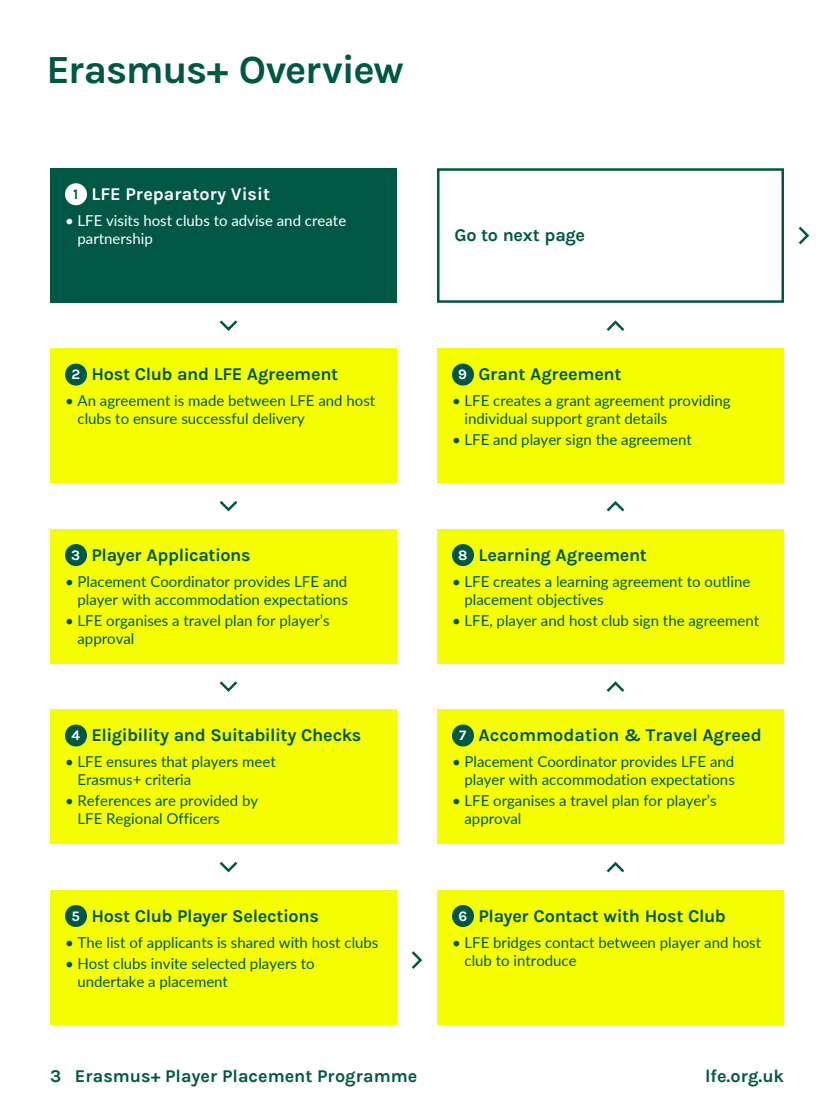
<style>
.page{position:relative;width:834px;height:1112px;background:#fff}
.page>*{position:absolute;margin:0;border:0;box-sizing:border-box;transform-origin:0 0}
.Page_Header{font:700 40px "Karla";letter-spacing:-.03em;color:#005743}
.t1{font:700 18px "Karla";letter-spacing:-.015em;color:#005743}
.t2{font:700 18px "Karla";color:#fff}
.t3{font:15px/18px "Lato";color:#005743}
.t4{font:15px/18px "Lato";color:#fff}
.t5{font:700 14.5px "Karla";color:#fff}
.t6{font:700 14.5px "Karla";color:#005743}
</style>
<div class="page">
<div style="left:50px;top:168px;width:347px;height:135px;background:#005743"></div>
<div style="left:65px;top:183px;width:22px;height:22px;background:#fff;border-radius:50%"></div>
<div style="left:50px;top:349px;width:347px;height:134px;background:#f5ff00"></div>
<div style="left:65px;top:364px;width:22px;height:22px;background:#005743;border-radius:50%"></div>
<div style="left:437px;top:349px;width:347px;height:134px;background:#f5ff00"></div>
<div style="left:452px;top:364px;width:22px;height:22px;background:#005743;border-radius:50%"></div>
<div style="left:50px;top:529px;width:347px;height:135px;background:#f5ff00"></div>
<div style="left:65px;top:544px;width:22px;height:22px;background:#005743;border-radius:50%"></div>
<div style="left:437px;top:529px;width:347px;height:135px;background:#f5ff00"></div>
<div style="left:452px;top:544px;width:22px;height:22px;background:#005743;border-radius:50%"></div>
<div style="left:50px;top:710px;width:347px;height:134px;background:#f5ff00"></div>
<div style="left:65px;top:725px;width:22px;height:22px;background:#005743;border-radius:50%"></div>
<div style="left:437px;top:710px;width:347px;height:134px;background:#f5ff00"></div>
<div style="left:452px;top:725px;width:22px;height:22px;background:#005743;border-radius:50%"></div>
<div style="left:50px;top:890px;width:347px;height:135px;background:#f5ff00"></div>
<div style="left:65px;top:905px;width:22px;height:22px;background:#005743;border-radius:50%"></div>
<div style="left:437px;top:890px;width:347px;height:135px;background:#f5ff00"></div>
<div style="left:452px;top:905px;width:22px;height:22px;background:#005743;border-radius:50%"></div>
<div style="left:437px;top:168px;width:347px;height:135px;border:2px solid #005743"></div>
<svg style="left:219px;top:320px;width:19px;height:11px"></svg>
<svg style="left:606px;top:861px;width:19px;height:12px"></svg>
<svg style="left:219px;top:501px;width:19px;height:11px"></svg>
<svg style="left:606px;top:681px;width:19px;height:11px"></svg>
<svg style="left:219px;top:681px;width:19px;height:11px"></svg>
<svg style="left:606px;top:501px;width:19px;height:11px"></svg>
<svg style="left:219px;top:861px;width:19px;height:12px"></svg>
<svg style="left:606px;top:320px;width:19px;height:11px"></svg>
<svg style="left:411px;top:951px;width:12px;height:18px"></svg>
<svg style="left:798px;top:226px;width:12px;height:19px"></svg>
<p class="Page_Header" style="left:46px;top:46px;width:359px">Erasmus+ Overview</p>
<p class="t6" style="left:73px;top:186px;width:7px">1</p>
<p class="t2" style="left:92px;top:184px;width:180px">LFE Preparatory Visit</p>
<p class="t4" style="left:78px;top:211px;width:270px;text-indent:-13px">• LFE visits host clubs to advise and create partnership</p>
<p class="t5" style="left:71px;top:366px;width:10px">2</p>
<p class="t1" style="left:92px;top:364px;width:248px">Host Club and LFE Agreement</p>
<p class="t3" style="left:78px;top:391px;width:299px;text-indent:-13px">• An agreement is made between LFE and host clubs to ensure successful delivery</p>
<p class="t5" style="left:71px;top:546px;width:11px">3</p>
<p class="t1" style="left:92px;top:544px;width:161px">Player Applications</p>
<p class="t3" style="left:65px;top:572px;width:284px;text-align:right">• Placement Coordinator provides LFE and player with accommodation expectations</p>
<p class="t3" style="left:78px;top:611px;width:254px;text-indent:-13px">• LFE organises a travel plan for player’s approval</p>
<p class="t5" style="left:71px;top:727px;width:10px">4</p>
<p class="t1" style="left:92px;top:725px;width:271px">Eligibility and Suitability Checks</p>
<p class="t3" style="left:78px;top:752px;width:200px;text-indent:-13px">• LFE ensures that players meet<br>Erasmus+ criteria</p>
<p class="t3" style="left:78px;top:791px;width:182px;text-indent:-13px">• References are provided by<br>LFE Regional Officers</p>
<p class="t5" style="left:72px;top:907px;width:10px">5</p>
<p class="t1" style="left:92px;top:905px;width:229px">Host Club Player Selections</p>
<p class="t3" style="left:65px;top:933px;width:315px">• The list of applicants is shared with host clubs</p>
<p class="t3" style="left:78px;top:954px;width:239px;text-indent:-13px">• Host clubs invite selected players to undertake a placement</p>
<p class="t1" style="left:454px;top:225px;width:132px">Go to next page</p>
<p class="t5" style="left:458px;top:366px;width:10px">9</p>
<p class="t1" style="left:479px;top:364px;width:144px">Grant Agreement</p>
<p class="t3" style="left:465px;top:391px;width:268px;text-indent:-13px">• LFE creates a grant agreement providing individual support grant details</p>
<p class="t3" style="left:452px;top:430px;width:241px">• LFE and player sign the agreement</p>
<p class="t5" style="left:458px;top:546px;width:11px">8</p>
<p class="t1" style="left:479px;top:544px;width:170px">Learning Agreement</p>
<p class="t3" style="left:465px;top:572px;width:287px;text-indent:-13px">• LFE creates a learning agreement to outline placement objectives</p>
<p class="t3" style="left:452px;top:611px;width:309px">• LFE, player and host club sign the agreement</p>
<p class="t5" style="left:459px;top:727px;width:9px">7</p>
<p class="t1" style="left:479px;top:725px;width:285px">Accommodation &amp; Travel Agreed</p>
<p class="t3" style="left:452px;top:752px;width:284px;text-align:right">• Placement Coordinator provides LFE and player with accommodation expectations</p>
<p class="t3" style="left:465px;top:791px;width:254px;text-indent:-13px">• LFE organises a travel plan for player’s approval</p>
<p class="t5" style="left:458px;top:907px;width:10px">6</p>
<p class="t1" style="left:479px;top:905px;width:249px">Player Contact with Host Club</p>
<p class="t3" style="left:465px;top:933px;width:298px;text-indent:-13px">• LFE bridges contact between player and host club to introduce</p>
<p class="t1" style="left:50px;top:1066px;width:369px">3 Erasmus+ Player Placement Programme</p>
<p class="t1" style="left:705px;top:1066px;width:80px">lfe.org.uk</p>
</div>
